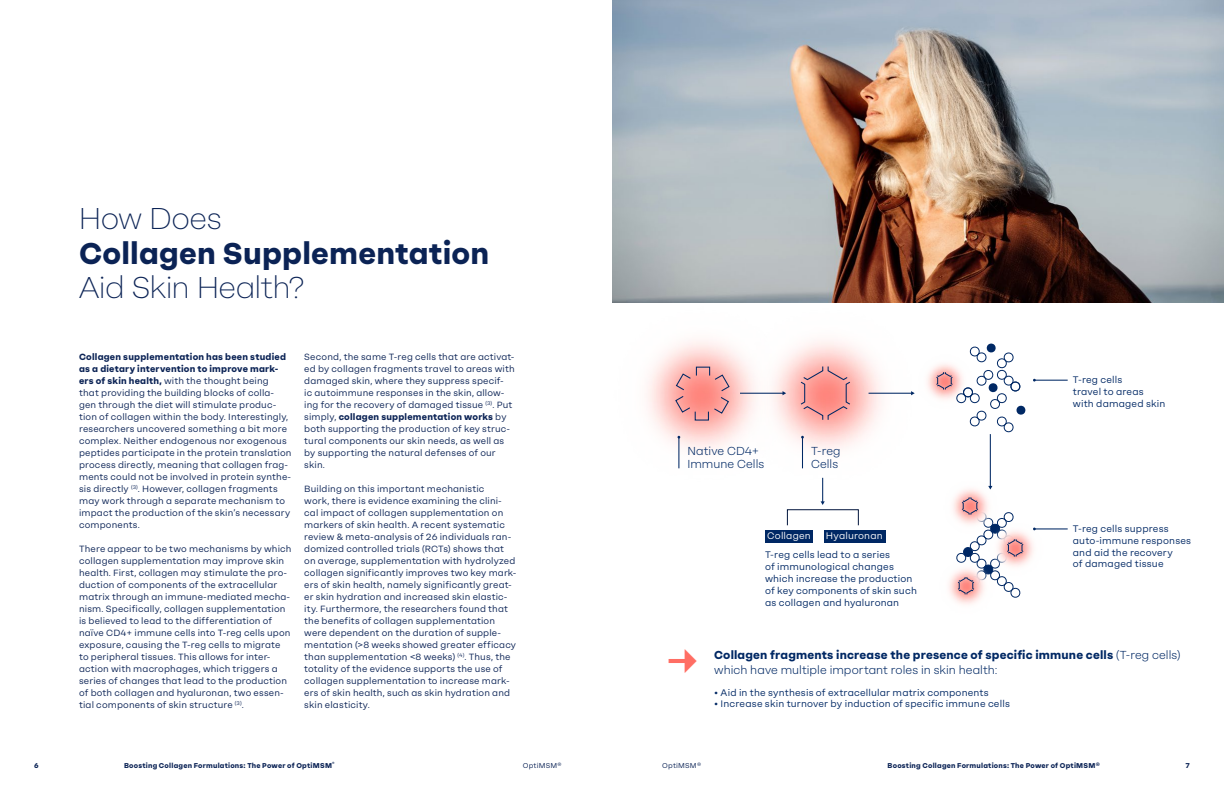
<style>
.page{position:relative;width:1224px;height:792px;background:#fff}
.page>*{position:absolute;margin:0;border:0;box-sizing:border-box;transform-origin:0 0}
.t1{font:800 34.4px "Neue Galano Balchem";color:#ff6e64}
.t2{font:800 30px "Neue Galano Balchem";letter-spacing:.005em;color:#0b2355}
.t3{font:200 30px "Neue Galano Balchem";color:#0b2355}
.t4{font:800 11.6px/14.4px "Neue Galano Balchem";letter-spacing:.015em;color:#002864}
.t5{font:300 11.6px/13.3px "Neue Galano Balchem";letter-spacing:.01em;color:#002864}
.t6{font:9.5px/11.8px "Neue Galano Balchem";letter-spacing:.015em;color:#002864}
.t7{font:9.5px "Neue Galano Balchem";letter-spacing:.015em;color:#fff}
.t8{font:9px/12px "Neue Galano Balchem";letter-spacing:.015em;color:#0b2355}
.t9{font:800 7px "Neue Galano Balchem";letter-spacing:.03em;color:#0b2355}
.t10{font:7px "Neue Galano Balchem";letter-spacing:.03em;color:#0b2355}
.t11{font:800 4.1px "Neue Galano Balchem";color:#0b2355}
.s1{font-weight:800}
.s2{font-weight:300}
</style>
<div class="page">
<img style="left:927px;top:367px;width:63px;height:72px">
<svg style="left:800px;top:365px;width:51px;height:56px;background:#ef9b98"></svg>
<hr style="left:1034px;top:380px;width:34px;height:1px;background:#002864">
<img style="left:647px;top:339px;width:152px;height:130px">
<div style="left:696px;top:367px;width:14px;height:9px;border:1px solid #002864"></div>
<svg style="left:674px;top:373px;width:18px;height:40px"></svg>
<svg style="left:713px;top:374px;width:17px;height:41px"></svg>
<hr style="left:740px;top:393px;width:43px;height:1px;background:#002864">
<svg style="left:783px;top:391px;width:3px;height:4px"></svg>
<hr style="left:869px;top:393px;width:43px;height:1px;background:#002864">
<hr style="left:990px;top:434px;width:1px;height:53px;background:#002864">
<svg style="left:821px;top:478px;width:4px;height:27px"></svg>
<hr style="left:678px;top:437px;width:1px;height:31px;background:#002864">
<hr style="left:802px;top:437px;width:1px;height:31px;background:#002864">
<div style="left:765px;top:530px;width:48px;height:13px;background:#002864"></div>
<div style="left:824px;top:530px;width:61px;height:13px;background:#002864"></div>
<svg style="left:936px;top:343px;width:90px;height:90px"></svg>
<img style="left:953px;top:449px;width:40px;height:65px">
<img style="left:959px;top:491px;width:109px;height:73px">
<img style="left:949px;top:573px;width:30px;height:32px">
<svg style="left:955px;top:497px;width:69px;height:102px"></svg>
<div style="left:787px;top:509px;width:72px;height:17px;border:1px solid #00143c"></div>
<img style="left:612px;top:0;width:612px;height:303px">
<h2 class="t3" style="left:79px;top:200px;width:144px">How Does</h2>
<h2 class="t2" style="left:79px;top:233px;width:412px">Collagen Supplementation</h2>
<h2 class="t3" style="left:79px;top:269px;width:227px">Aid Skin Health?</h2>
<p class="t8" style="left:79px;top:351px;width:214px"><span class="s1">Collagen supplementation has been studied as a dietary intervention to improve mark&shy;ers of skin health,</span> with the thought being<br>that providing the building blocks of colla&shy;gen through the diet will stimulate produc&shy;tion of collagen within the body. Interestingly, researchers uncovered something a bit more complex. Neither endogenous nor exogenous peptides participate in the protein translation process directly, meaning that collagen frag&shy;ments could not be involved in protein synthe&shy;sis directly <sup>(3)</sup>. However, collagen fragments may work through a separate mechanism to impact the production of the skin’s necessary components.</p>
<p class="t8" style="left:79px;top:543px;width:214px">There appear to be two mechanisms by which collagen supplementation may improve skin health. First, collagen may stimulate the pro&shy;duction of components of the extracellular matrix through an immune-mediated mecha&shy;nism. Specifically, collagen supplementation is believed to lead to the differentiation of naïve CD4+ immune cells into T-reg cells upon exposure, causing the T-reg cells to migrate to peripheral tissues. This allows for inter&shy;action with macrophages, which triggers a series of changes that lead to the production of both collagen and hyaluronan, two essen&shy;tial components of skin structure <sup>(3)</sup>.</p>
<p class="t8" style="left:304px;top:351px;width:212px">Second, the same T-reg cells that are activat&shy;ed by collagen fragments travel to areas with damaged skin, where they suppress specif-<br>ic autoimmune responses in the skin, allow&shy;ing for the recovery of damaged tissue <sup>(3)</sup>. Put simply, <span class="s1">collagen supplementation works</span> by both supporting the production of key struc&shy;tural components our skin needs, as well as by supporting the natural defenses of our skin.</p>
<p class="t8" style="left:304px;top:483px;width:214px">Building on this important mechanistic<br>work, there is evidence examining the clini&shy;cal impact of collagen supplementation on markers of skin health. A recent systematic review &amp; meta-analysis of 26 individuals ran&shy;domized controlled trials (RCTs) shows that on average, supplementation with hydrolyzed collagen significantly improves two key mark&shy;ers of skin health, namely significantly great&shy;er skin hydration and increased skin elastic&shy;ity. Furthermore, the researchers found that the benefits of collagen supplementation were dependent on the duration of supple&shy;mentation (&gt;8 weeks showed greater efficacy than supplementation &lt;8 weeks) <sup>(4)</sup>. Thus, the totality of the evidence supports the use of collagen supplementation to increase mark&shy;ers of skin health, such as skin hydration and skin elasticity.</p>
<p class="t5" style="left:687px;top:444px;width:78px">Native CD4+<br>Immune Cells</p>
<p class="t5" style="left:811px;top:444px;width:31px">T-reg<br>Cells</p>
<p class="t7" style="left:767px;top:530px;width:45px">Collagen</p>
<p class="t7" style="left:826px;top:530px;width:58px">Hyaluronan</p>
<p class="t6" style="left:765px;top:549px;width:153px">T-reg cells lead to a series<br>of immunological changes which increase the production of key components of skin such as collagen and hyaluronan</p>
<p class="t6" style="left:1073px;top:374px;width:94px">T-reg cells<br>travel to areas with damaged skin</p>
<p class="t6" style="left:1073px;top:523px;width:120px">T-reg cells suppress auto-immune responses and aid the recovery<br>of damaged tissue</p>
<h1 class="t1" style="left:665px;top:638px;width:36px">→</h1>
<p class="t4" style="left:714px;top:647px;width:468px">Collagen fragments increase the presence of specific immune cells <span class="s2">(T-reg cells) which have multiple important roles in skin health:</span></p>
<p class="t6" style="left:714px;top:686px;width:276px">• Aid in the synthesis of extracellular matrix components</p>
<p class="t6" style="left:714px;top:698px;width:297px">• Increase skin turnover by induction of specific immune cells</p>
<p class="t9" style="left:34px;top:761px;width:6px">6</p>
<p class="t9" style="left:124px;top:761px;width:209px">Boosting Collagen Formulations: The Power of OptiMSM</p>
<p class="t10" style="left:662px;top:761px;width:40px">OptiMSM®</p>
<p class="t9" style="left:888px;top:761px;width:214px">Boosting Collagen Formulations: The Power of OptiMSM®</p>
<p class="t9" style="left:1185px;top:761px;width:6px">7</p>
<p class="t11" style="left:332px;top:761px;width:4px">®</p>
<p class="t10" style="left:523px;top:761px;width:40px">OptiMSM®</p>
</div>
